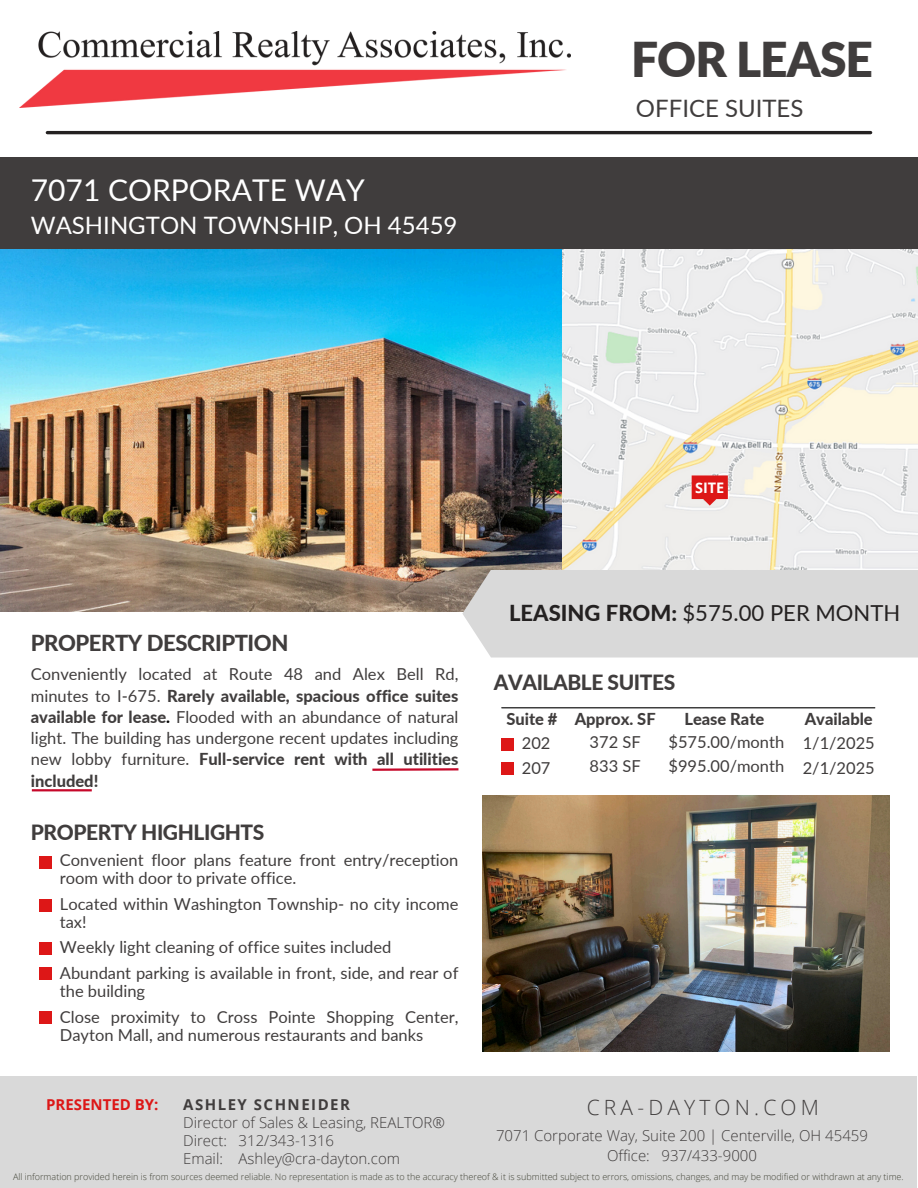
<style>
.page{position:relative;width:918px;height:1188px;background:#fff}
.page>*{position:absolute;margin:0;border:0;box-sizing:border-box;transform-origin:0 0}
.t1{font:900 48px "Lato";letter-spacing:-.02em;color:#403d3d}
.t2{font:30px "Lato";color:#fff}
.t3{font:24px "Lato";color:#fff}
.t4{font:24px "Lato";color:#403d3d}
.t5{font:22.05px "Lato";color:#242121}
.t6{font:800 22.05px "Lato";letter-spacing:-.02em;color:#403d3d}
.t7{font:800 21px "Lato";letter-spacing:-.02em;color:#403d3d}
.t8{font:300 21px "Open Sans";letter-spacing:.2em;color:#403d3d}
.t9{font:16.5px/21.3px "Lato";color:#403d3d}
.t10{font:800 16.5px "Lato";color:#403d3d}
.t11{font:300 15px "Open Sans";color:#403d3d}
.t12{font:700 15px "Open Sans";letter-spacing:.1em;color:#403d3d}
.t13{font:700 15px "Open Sans";color:#dd1717}
.t14{font:700 14.55px "Open Sans";color:#fff}
.t15{font:300 9px "Open Sans";color:#414336}
.s1{font-weight:800}
.s2{font-weight:800;color:#000}
</style>
<div class="page">
<img style="left:20px;top:31px;width:551px;height:77px">
<hr style="left:47px;top:131px;width:824px;height:3px;background:#242121">
<div style="left:0;top:1077px;width:917px;height:111px;background:#d9d9d9"></div>
<hr style="left:502px;top:707px;width:373px;height:1px;background:#000">
<div style="left:0;top:158px;width:918px;height:92px;background:#403d3d"></div>
<img style="left:0;top:250px;width:918px;height:361px">
<svg style="left:692px;top:475px;width:36px;height:31px"></svg>
<div style="left:462px;top:570px;width:456px;height:88px;background:#d9d9d9"></div>
<div style="left:40px;top:900px;width:12px;height:12px;background:#dd1717"></div>
<div style="left:40px;top:943px;width:12px;height:12px;background:#dd1717"></div>
<div style="left:40px;top:857px;width:12px;height:12px;background:#dd1717"></div>
<div style="left:40px;top:1012px;width:12px;height:12px;background:#dd1717"></div>
<div style="left:40px;top:967px;width:12px;height:12px;background:#dd1717"></div>
<div style="left:501px;top:738px;width:12px;height:12px;background:#dd1717"></div>
<hr style="left:372px;top:768px;width:86px;height:3px;background:#c6082a">
<hr style="left:32px;top:789px;width:60px;height:2px;background:#c6082a">
<img style="left:483px;top:795px;width:407px;height:257px">
<div style="left:501px;top:763px;width:12px;height:12px;background:#dd1717"></div>
<p class="t2" style="left:31px;top:171px;width:335px">7071 CORPORATE WAY</p>
<p class="t3" style="left:31px;top:210px;width:428px">WASHINGTON TOWNSHIP, OH 45459</p>
<p class="t1" style="left:631px;top:30px;width:244px">FOR LEASE</p>
<p class="t4" style="left:636px;top:93px;width:169px">OFFICE SUITES</p>
<p class="t14" style="left:695px;top:478px;width:31px">SITE</p>
<p class="t6" style="left:31px;top:629px;width:259px">PROPERTY DESCRIPTION</p>
<h3 class="t9" style="left:31px;top:663px;width:429px;text-align:justify">Conveniently located at Route 48 and Alex Bell Rd, minutes to I-675. <span class="s1">Rarely available, spacious office suites available for lease</span><span class="s2">.</span> Flooded with an abundance of natural light. The building has undergone recent updates including new lobby furniture. <span class="s1">Full-service rent with all utilities included!</span></h3>
<h5 class="t7" style="left:31px;top:819px;width:235px">PROPERTY HIGHLIGHTS</h5>
<h4 class="t9" style="left:60px;top:850px;width:400px;line-height:18px">Convenient floor plans feature front entry/reception room with door to private office.</h4>
<p class="t9" style="left:60px;top:894px;width:400px;line-height:18px">Located within Washington Township- no city income tax!</p>
<p class="t9" style="left:60px;top:936px;width:333px">Weekly light cleaning of office suites included</p>
<p class="t9" style="left:60px;top:964px;width:400px;line-height:18px">Abundant parking is available in front, side, and rear of the building</p>
<h4 class="t9" style="left:60px;top:1008px;width:400px;line-height:18px">Close proximity to Cross Pointe Shopping Center,<br>Dayton Mall, and numerous restaurants and banks</h4>
<p class="t13" style="left:46px;top:1094px;width:114px">PRESENTED BY:</p>
<p class="t12" style="left:183px;top:1094px;width:168px">ASHLEY SCHNEIDER</p>
<p class="t11" style="left:183px;top:1112px;width:263px">Director of Sales &amp; Leasing, REALTOR®</p>
<p class="t11" style="left:183px;top:1130px;width:152px">Direct: 312/343-1316</p>
<p class="t11" style="left:183px;top:1148px;width:218px">Email: Ashley@cra-dayton.com</p>
<h1 class="t5" style="left:509px;top:599px;width:393px"><span class="s1">LEASING FROM:</span> $575.00 PER MONTH</h1>
<p class="t7" style="left:494px;top:669px;width:183px">AVAILABLE SUITES</p>
<h4 class="t10" style="left:506px;top:708px;width:53px">Suite #</h4>
<p class="t9" style="left:522px;top:732px;width:30px">202</p>
<h2 class="t9" style="left:522px;top:757px;width:30px">207</h2>
<p class="t10" style="left:575px;top:708px;width:83px">Approx. SF</p>
<p class="t9" style="left:590px;top:731px;width:53px">372 SF</p>
<p class="t9" style="left:590px;top:755px;width:53px">833 SF</p>
<p class="t10" style="left:684px;top:708px;width:81px">Lease Rate</p>
<p class="t9" style="left:669px;top:731px;width:117px">$575.00/month</p>
<p class="t9" style="left:669px;top:755px;width:117px">$995.00/month</p>
<h5 class="t10" style="left:805px;top:708px;width:70px">Available</h5>
<p class="t9" style="left:803px;top:732px;width:74px">1/1/2025</p>
<p class="t9" style="left:803px;top:757px;width:74px">2/1/2025</p>
<p class="t8" style="left:587px;top:1093px;width:234px">CRA-DAYTON.COM</p>
<p class="t11" style="left:496px;top:1125px;width:373px">7071 Corporate Way, Suite 200 | Centerville, OH 45459</p>
<p class="t11" style="left:607px;top:1145px;width:151px">Office: 937/433-9000</p>
<p class="t15" style="left:13px;top:1170px;width:892px">All information provided herein is from sources deemed reliable. No representation is made as to the accuracy thereof &amp; it is submitted subject to errors, omissions, changes, and may be modified or withdrawn at any time.</p>
</div>
